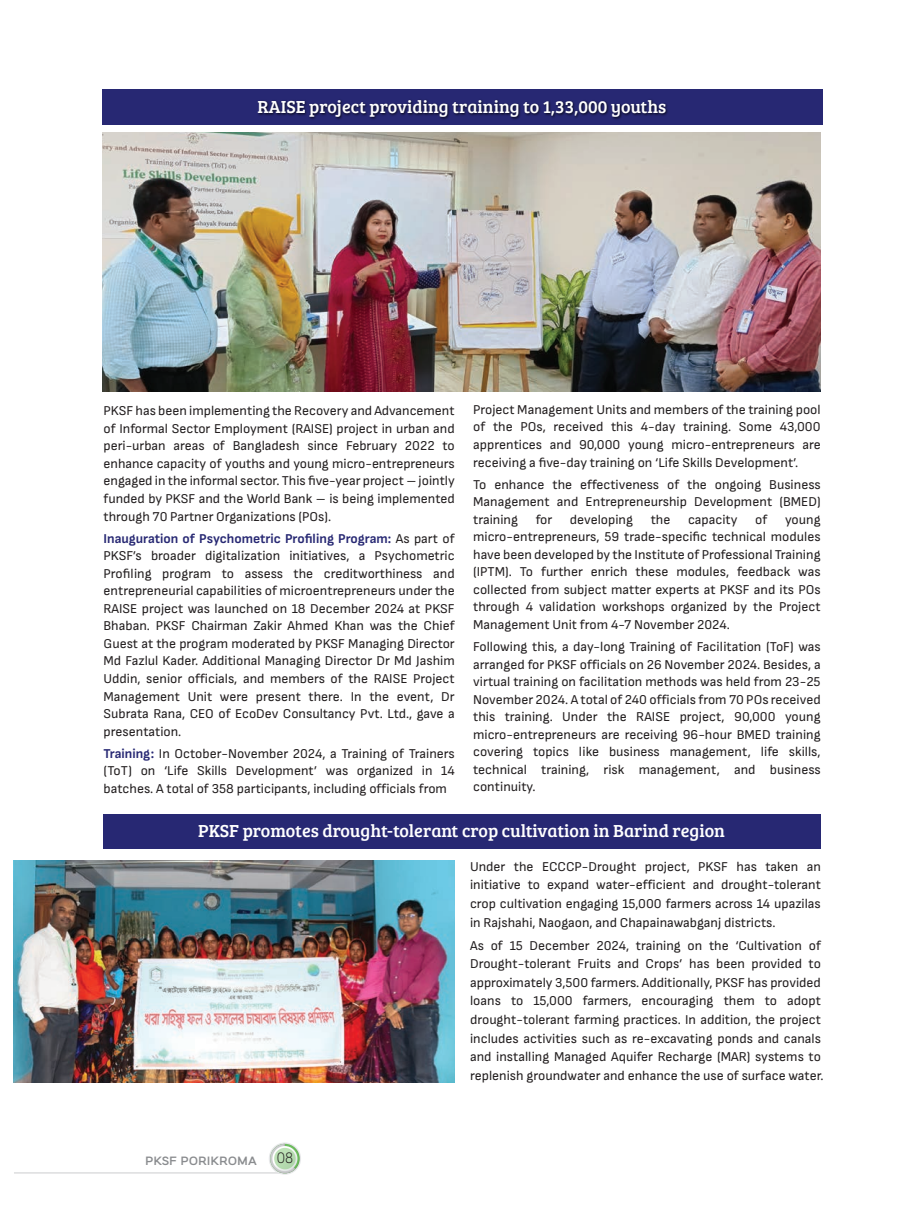
<style>
.page{position:relative;width:924px;height:1215px;background:#fff}
.page>*{position:absolute;margin:0;border:0;box-sizing:border-box;transform-origin:0 0}
.t1{font:18px "Bree Serif";color:#fff}
.t2{font:13.5px/17.5px "Sofia Sans";color:#231f20;text-align:justify}
.t3{font:700 12px "Salma Alfasans";letter-spacing:-.07em;color:#8a8c8f}
.s1{font-weight:700;color:#272873}
.s2{font-weight:300;font-size:15px;color:#231f20}
</style>
<div class="page">
<div style="left:103px;top:89px;width:719px;height:35px;background:#272873"></div>
<img style="left:258px;top:99px;width:410px;height:21px">
<div style="left:103px;top:814px;width:717px;height:34px;background:#272873"></div>
<hr style="left:14px;top:1173px;width:269px;height:1px;background:#cbccce">
<svg style="left:269px;top:1142px;width:32px;height:33px"></svg>
<svg style="left:270px;top:1144px;width:29px;height:29px"></svg>
<svg style="left:270px;top:1144px;width:25px;height:29px"></svg>
<svg style="left:272px;top:1146px;width:25px;height:25px"></svg>
<div style="left:274px;top:1148px;width:21px;height:21px;background:#b9deb2;border-radius:50%"></div>
<img style="left:103px;top:132px;width:717px;height:260px">
<img style="left:14px;top:860px;width:440px;height:223px">
<h1 class="t1" style="left:257px;top:93px;width:410px">RAISE project providing training to 1,33,000 youths</h1>
<p class="t2" style="left:104px;top:402px;width:352px">PKSF has been implementing the Recovery and Advancement of Informal Sector Employment (RAISE) project in urban and peri-urban areas of Bangladesh since February 2022 to enhance capacity of youths and young micro-entrepreneurs engaged in the informal sector. This five-year project – jointly funded by PKSF and the World Bank – is being implemented through 70 Partner Organizations (POs).</p>
<p class="t2" style="left:104px;top:529px;width:352px"><span class="s1">Inauguration of Psychometric Profiling Program:</span> As part of PKSF’s broader digitalization initiatives, a Psychometric Profiling program to assess the creditworthiness and entrepreneurial capabilities of microentrepreneurs under the RAISE project was launched on 18 December 2024 at PKSF Bhaban. PKSF Chairman Zakir Ahmed Khan was the Chief Guest at the program moderated by PKSF Managing Director Md Fazlul Kader. Additional Managing Director Dr Md Jashim Uddin, senior officials, and members of the RAISE Project Management Unit were present there. In the event, Dr Subrata Rana, CEO of EcoDev Consultancy Pvt. Ltd., gave a presentation.</p>
<p class="t2" style="left:104px;top:744px;width:352px"><span class="s1">Training:</span> In October-November 2024, a Training of Trainers (ToT) on ‘Life Skills Development’ was organized in 14 batches. A total of 358 participants, including officials from</p>
<p class="t2" style="left:473px;top:401px;width:349px">Project Management Units and members of the training pool of the POs, received this 4-day training. Some 43,000 apprentices and 90,000 young micro-entrepreneurs are receiving a five-day training on ‘Life Skills Development’.</p>
<p class="t2" style="left:473px;top:475px;width:349px">To enhance the effectiveness of the ongoing Business Management and Entrepreneurship Development (BMED) training</p>
<p class="t2" style="left:535px;top:510px;width:18px">for</p>
<p class="t2" style="left:570px;top:510px;width:65px">developing</p>
<p class="t2" style="left:650px;top:510px;width:21px">the</p>
<p class="t2" style="left:688px;top:510px;width:51px">capacity</p>
<p class="t2" style="left:755px;top:510px;width:14px">of</p>
<p class="t2" style="left:473px;top:510px;width:349px;text-indent:312px">young micro-entrepreneurs, 59 trade-specific technical modules have been developed by the Institute of Professional Training (IPTM). To further enrich these modules, feedback was collected from subject matter experts at PKSF and its POs through 4 validation workshops organized by the Project Management Unit from 4-7 November 2024.</p>
<p class="t2" style="left:473px;top:638px;width:349px">Following this, a day-long Training of Facilitation (ToF) was arranged for PKSF officials on 26 November 2024. Besides, a virtual training on facilitation methods was held from 23-25<br>November 2024. A total of 240 officials from 70 POs received this training. Under the RAISE project, 90,000 young micro-entrepreneurs are receiving 96-hour BMED training covering topics like business management, life skills, technical training, risk management, and business continuity.</p>
<h1 class="t1" style="left:198px;top:818px;width:528px">PKSF promotes drought-tolerant crop cultivation in Barind region</h1>
<p class="t2" style="left:470px;top:857px;width:352px;line-height:18.6px">Under the ECCCP-Drought project, PKSF has taken an initiative to expand water-efficient and drought-tolerant crop cultivation engaging 15,000 farmers across 14 upazilas in Rajshahi, Naogaon, and Chapainawabganj districts.</p>
<p class="t2" style="left:470px;top:936px;width:355px;line-height:18.6px;text-align:left">As of 15 December 2024, training on the ‘Cultivation of Drought-tolerant Fruits and Crops’ has been provided to approximately 3,500 farmers. Additionally, PKSF has provided loans to 15,000 farmers, encouraging them to adopt drought-tolerant farming practices. In addition, the project includes activities such as re-excavating ponds and canals and installing Managed Aquifer Recharge (MAR) systems to replenish groundwater and enhance the use of surface water.</p>
<p class="t3" style="left:145px;top:1154px;width:150px">PKSF PORIKROMA <span class="s2">08</span></p>
</div>
